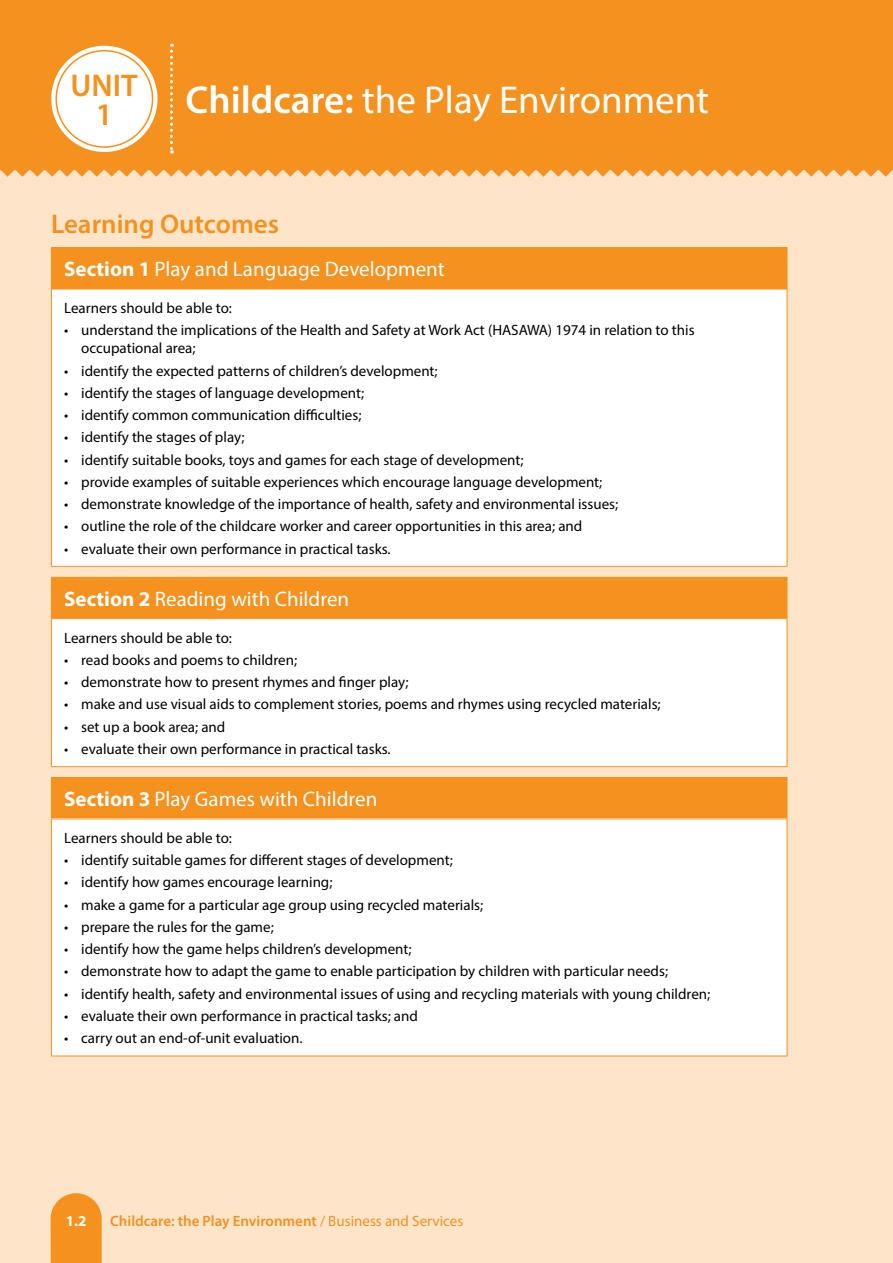
<style>
.page{position:relative;width:893px;height:1263px;background:#fee5ca}
.page>*{position:absolute;margin:0;border:0;box-sizing:border-box;transform-origin:0 0}
.t1{font:39px "Myriad Pro";color:#fff}
.t2{font:600 31.5px/28.5px "Myriad Pro";color:#f4911f;text-align:center}
.t3{font:600 27px "Myriad Pro";color:#f4911f}
.t4{font:21px "Myriad Pro";color:#fff}
.t5{font:15px/18px "Myriad Pro";color:#000}
.t6{font:600 15px "Myriad Pro";color:#f4911f}
.t7{font:700 15px "Myriad Pro";color:#fff}
.s1{font-weight:600}
.s2{font-weight:700}
.s3{font-weight:400}
</style>
<div class="page">
<div style="left:0;top:0;width:893px;height:169px;background:#f4911f"></div>
<div style="left:51px;top:46px;width:107px;height:106px;background:#fff;border-radius:50%"></div>
<svg style="left:170px;top:44px;width:3px;height:110px"></svg>
<svg style="left:0;top:169px;width:893px;height:8px"></svg>
<div style="left:55px;top:50px;width:98px;height:98px;border:2px solid #f4911f;border-radius:50%"></div>
<svg style="left:51px;top:1193px;width:51px;height:70px;background:#f4982d"></svg>
<div style="left:51px;top:248px;width:736px;height:41px;background:#f4911f"></div>
<div style="left:51px;top:289px;width:736px;height:277px;background:#fff"></div>
<hr style="left:51px;top:247px;width:736px;height:1px;background:#f4911f">
<hr style="left:787px;top:248px;width:1px;height:41px;background:#f4911f">
<hr style="left:51px;top:289px;width:736px;height:1px;background:#f4911f">
<hr style="left:51px;top:289px;width:1px;height:277px;background:#f4911f">
<hr style="left:787px;top:289px;width:1px;height:277px;background:#f4911f">
<hr style="left:51px;top:566px;width:736px;height:1px;background:#f4911f">
<div style="left:51px;top:577px;width:736px;height:42px;background:#f4911f"></div>
<div style="left:51px;top:619px;width:736px;height:148px;background:#fff"></div>
<hr style="left:787px;top:578px;width:1px;height:40px;background:#f4911f">
<hr style="left:51px;top:619px;width:1px;height:147px;background:#f4911f">
<hr style="left:787px;top:619px;width:1px;height:147px;background:#f4911f">
<hr style="left:51px;top:766px;width:736px;height:1px;background:#f4911f">
<div style="left:51px;top:778px;width:736px;height:41px;background:#f4911f"></div>
<div style="left:51px;top:819px;width:736px;height:237px;background:#fff"></div>
<hr style="left:51px;top:777px;width:736px;height:1px;background:#f4911f">
<hr style="left:787px;top:778px;width:1px;height:40px;background:#f4911f">
<hr style="left:51px;top:819px;width:1px;height:236px;background:#f4911f">
<hr style="left:787px;top:819px;width:1px;height:236px;background:#f4911f">
<hr style="left:51px;top:1055px;width:736px;height:1px;background:#f4911f">
<h2 class="t2" style="left:71px;top:71px;width:69px">UNIT<br>1</h2>
<h1 class="t1" style="left:186px;top:76px;width:525px"><span class="s1">Childcare:</span> the Play Environment</h1>
<h3 class="t3" style="left:51px;top:207px;width:230px">Learning Outcomes</h3>
<h3 class="t4" style="left:64px;top:256px;width:382px"><span class="s2">Section 1</span> Play and Language Development</h3>
<p class="t5" style="left:64px;top:299px;width:169px">Learners should be able to:</p>
<p class="t5" style="left:81px;top:321px;width:615px;text-indent:-17px">• understand the implications of the Health and Safety at Work Act (HASAWA) 1974 in relation to this occupational area;</p>
<p class="t5" style="left:64px;top:361px;width:375px">• identify the expected patterns of children’s development;</p>
<p class="t5" style="left:64px;top:383px;width:302px">• identify the stages of language development;</p>
<p class="t5" style="left:64px;top:406px;width:299px">• identify common communication difficulties;</p>
<p class="t5" style="left:64px;top:428px;width:182px">• identify the stages of play;</p>
<p class="t5" style="left:64px;top:450px;width:461px">• identify suitable books, toys and games for each stage of development;</p>
<p class="t5" style="left:64px;top:472px;width:540px">• provide examples of suitable experiences which encourage language development;</p>
<p class="t5" style="left:64px;top:495px;width:556px">• demonstrate knowledge of the importance of health, safety and environmental issues;</p>
<p class="t5" style="left:64px;top:517px;width:520px">• outline the role of the childcare worker and career opportunities in this area; and</p>
<p class="t5" style="left:64px;top:539px;width:328px">• evaluate their own performance in practical tasks.</p>
<h3 class="t4" style="left:64px;top:586px;width:287px"><span class="s2">Section 2</span> Reading with Children</h3>
<p class="t5" style="left:64px;top:628px;width:169px">Learners should be able to:</p>
<p class="t5" style="left:64px;top:651px;width:234px">• read books and poems to children;</p>
<p class="t5" style="left:64px;top:673px;width:346px">• demonstrate how to present rhymes and finger play;</p>
<p class="t5" style="left:64px;top:695px;width:598px">• make and use visual aids to complement stories, poems and rhymes using recycled materials;</p>
<p class="t5" style="left:64px;top:717px;width:163px">• set up a book area; and</p>
<p class="t5" style="left:64px;top:740px;width:328px">• evaluate their own performance in practical tasks.</p>
<h3 class="t4" style="left:64px;top:786px;width:315px"><span class="s2">Section 3</span> Play Games with Children</h3>
<p class="t5" style="left:64px;top:829px;width:169px">Learners should be able to:</p>
<p class="t5" style="left:64px;top:851px;width:390px">• identify suitable games for different stages of development;</p>
<p class="t5" style="left:64px;top:873px;width:270px">• identify how games encourage learning;</p>
<p class="t5" style="left:64px;top:895px;width:421px">• make a game for a particular age group using recycled materials;</p>
<p class="t5" style="left:64px;top:918px;width:211px">• prepare the rules for the game;</p>
<p class="t5" style="left:64px;top:940px;width:349px">• identify how the game helps children’s development;</p>
<p class="t5" style="left:64px;top:962px;width:605px">• demonstrate how to adapt the game to enable participation by children with particular needs;</p>
<p class="t5" style="left:64px;top:984px;width:648px">• identify health, safety and environmental issues of using and recycling materials with young children;</p>
<p class="t5" style="left:64px;top:1007px;width:355px">• evaluate their own performance in practical tasks; and</p>
<p class="t5" style="left:64px;top:1029px;width:240px">• carry out an end-of-unit evaluation.</p>
<p class="t7" style="left:66px;top:1211px;width:22px">1.2</p>
<p class="t6" style="left:110px;top:1211px;width:355px">Childcare: the Play Environment <span class="s3">/ Business and Services</span></p>
</div>
